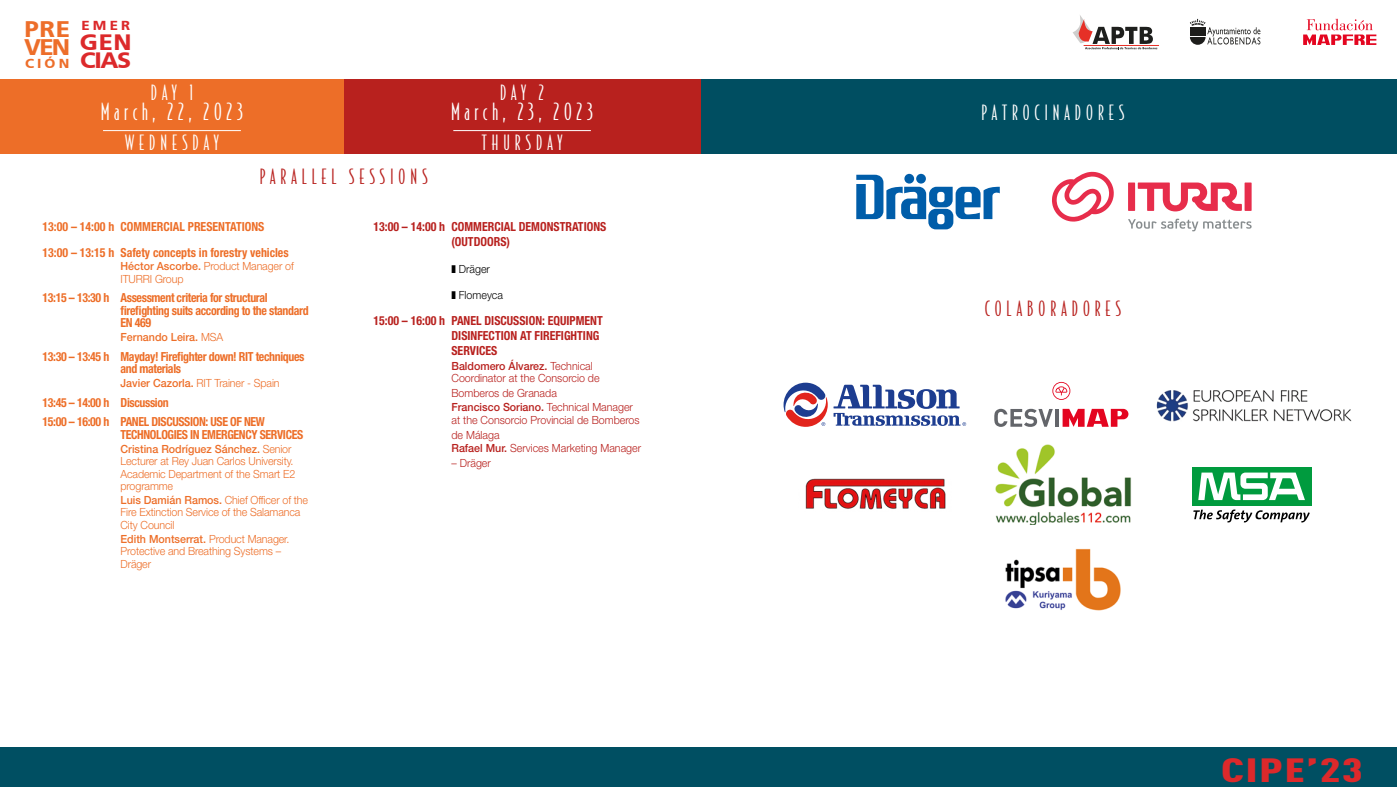
<style>
.page{position:relative;width:1397px;height:787px;background:#fff}
.page>*{position:absolute;margin:0;border:0;box-sizing:border-box;transform-origin:0 0}
.t1{font:900 33.12px "DIN Cond";letter-spacing:.025em;color:#dc292b;scale:1.48 1}
.t2{font:700 22.75px "Doris PFC";letter-spacing:-.025em;color:#ed6e2a;scale:1.07 1}
.t3{font:300 22.5px "Bodega Sans";letter-spacing:.2em;color:#fff}
.t4{font:700 22.38px/17.5px "Doris PFC";letter-spacing:-.055em;color:#dc292b;scale:1.07 1}
.t5{font:300 20px "Bodega Sans";letter-spacing:.25em;color:#fff}
.t6{font:300 20px "Bodega Sans";letter-spacing:.25em;color:#b8211e}
.t7{font:700 13.12px "Doris PFC";color:#dc292b;scale:1.07 1}
.t8{font:700 13.12px "Doris PFC";color:#ed6e2a;scale:1.07 1}
.t9{font:700 condensed 12.5px/12.5px "Helvetica Neue LT Std";letter-spacing:-.03em;color:#ed6e28;scale:.95 1}
.t10{font:700 condensed 12.5px/15px "Helvetica Neue LT Std";color:#b8211e;scale:.95 1}
.t11{font:700 condensed 12.5px/25.6px "Helvetica Neue LT Std";color:#ed6e28;scale:.95 1}
.t12{font:300 11.25px/12.5px "Helvetica Neue LT Std";letter-spacing:-.01em;color:#ed6e28;scale:.95 1}
.t13{font:300 11.25px/12.5px "Helvetica Neue LT Std";color:#b8211e;scale:.95 1}
.t14{font:500 11.25px "Helvetica Neue LT Std";color:#ed6e28;scale:.95 1}
.t15{font:300 11.25px "Helvetica Neue LT Std";color:#000;scale:.95 1}
.s1{font-weight:500}
.s2{font-weight:300}
</style>
<div class="page">
<div style="left:0;top:747px;width:1396px;height:40px;background:#004f62"></div>
<svg style="left:1303px;top:19px;width:72px;height:26px"></svg>
<hr style="left:1083px;top:45px;width:75px;height:1px;background:#e63027">
<svg style="left:1073px;top:15px;width:84px;height:34px"></svg>
<svg style="left:1190px;top:19px;width:70px;height:26px"></svg>
<div style="left:700px;top:79px;width:696px;height:75px;background:#004e61"></div>
<div style="left:344px;top:79px;width:356px;height:75px;background:#b8211e"></div>
<div style="left:0;top:79px;width:344px;height:75px;background:#ed6e28"></div>
<hr style="left:103px;top:130px;width:138px;height:1px;background:#fff">
<hr style="left:453px;top:130px;width:137px;height:1px;background:#fff">
<svg style="left:856px;top:175px;width:143px;height:54px"></svg>
<svg style="left:1128px;top:219px;width:123px;height:12px"></svg>
<svg style="left:1052px;top:172px;width:61px;height:50px"></svg>
<svg style="left:1128px;top:182px;width:123px;height:29px"></svg>
<svg style="left:783px;top:382px;width:183px;height:45px"></svg>
<img style="left:1156px;top:390px;width:195px;height:32px">
<svg style="left:994px;top:409px;width:58px;height:18px"></svg>
<svg style="left:1055px;top:409px;width:3px;height:18px"></svg>
<svg style="left:1062px;top:409px;width:66px;height:18px"></svg>
<svg style="left:1052px;top:382px;width:18px;height:18px"></svg>
<img style="left:805px;top:478px;width:141px;height:32px">
<img style="left:995px;top:444px;width:136px;height:80px">
<div style="left:1191px;top:467px;width:119px;height:38px;background:#009b3e"></div>
<svg style="left:1198px;top:472px;width:106px;height:28px"></svg>
<svg style="left:1193px;top:509px;width:116px;height:13px"></svg>
<img style="left:1005px;top:548px;width:116px;height:63px">
<h2 class="t2" style="left:25px;top:15px;width:44px">PRE</h2>
<h2 class="t2" style="left:24px;top:34px;width:44px">VEN</h2>
<p class="t8" style="left:25px;top:56px;width:43px">CIÓN</p>
<p class="t7" style="left:81px;top:18px;width:47px">EMER</p>
<h3 class="t4" style="left:80px;top:33px;width:50px">GEN<br>CIAS</h3>
<h3 class="t5" style="left:151px;top:80px;width:44px">DAY 1</h3>
<h3 class="t3" style="left:101px;top:98px;width:144px">March, 22, 2023</h3>
<h3 class="t5" style="left:125px;top:131px;width:95px">WEDNESDAY</h3>
<h3 class="t6" style="left:260px;top:165px;width:169px">PARALLEL SESSIONS</h3>
<h3 class="t5" style="left:500px;top:80px;width:46px">DAY 2</h3>
<h3 class="t3" style="left:451px;top:98px;width:143px">March, 23, 2023</h3>
<h3 class="t5" style="left:481px;top:131px;width:82px">THURSDAY</h3>
<p class="t11" style="left:43px;top:213px;width:260px">13:00 – 14:00 h COMMERCIAL PRESENTATIONS<br>13:00 – 13:15 h Safety concepts in forestry vehicles</p>
<p class="t12" style="left:120px;top:260px;width:184px"><span class="s1">Héctor Ascorbe.</span> Product Manager of<br>ITURRI Group</p>
<p class="t9" style="left:120px;top:291px;width:199px;text-indent:-78px">13:15 – 13:30 h Assessment criteria for structural firefighting suits according to the standard<br>EN 469</p>
<p class="t14" style="left:120px;top:330px;width:110px">Fernando Leira. <span class="s2">MSA</span></p>
<p class="t9" style="left:120px;top:350px;width:195px;text-indent:-78px">13:30 – 13:45 h Mayday! Firefighter down! RIT techniques and materials</p>
<p class="t12" style="left:120px;top:376px;width:169px"><span class="s1">Javier Cazorla.</span> RIT Trainer - Spain</p>
<p class="t9" style="left:43px;top:392px;width:235px;line-height:19.6px">13:45 – 14:00 h Discussion<br>15:00 – 16:00 h PANEL DISCUSSION: USE OF NEW</p>
<p class="t9" style="left:120px;top:428px;width:194px">TECHNOLOGIES IN EMERGENCY SERVICES</p>
<p class="t12" style="left:120px;top:442px;width:185px"><span class="s1">Cristina Rodríguez Sánchez.</span> Senior<br>Lecturer at Rey Juan Carlos University.<br>Academic Department of the Smart E2 programme</p>
<p class="t12" style="left:120px;top:493px;width:199px"><span class="s1">Luis Damián Ramos.</span> Chief Officer of the<br>Fire Extinction Service of the Salamanca<br>City Council</p>
<p class="t12" style="left:120px;top:532px;width:179px"><span class="s1">Edith Montserrat.</span> Product Manager.<br>Protective and Breathing Systems –<br>Dräger</p>
<p class="t10" style="left:451px;top:219px;width:164px;text-indent:-78px">13:00 – 14:00 h COMMERCIAL DEMONSTRATIONS (OUTDOORS)</p>
<p class="t15" style="left:451px;top:262px;width:42px">❚ Dräger</p>
<p class="t15" style="left:451px;top:288px;width:56px">❚ Flomeyca</p>
<p class="t10" style="left:451px;top:313px;width:161px;text-indent:-78px">15:00 – 16:00 h PANEL DISCUSSION: EQUIPMENT<br>DISINFECTION AT FIREFIGHTING<br>SERVICES</p>
<p class="t13" style="left:451px;top:359px;width:157px"><span class="s1">Baldomero Álvarez.</span> Technical<br>Coordinator at the Consorcio de</p>
<p class="t13" style="left:451px;top:386px;width:192px;line-height:13.8px">Bomberos de Granada<br><span class="s1">Francisco Soriano.</span> Technical Manager</p>
<p class="t13" style="left:451px;top:412px;width:200px;line-height:15px">at the Consorcio Provincial de Bomberos de Málaga</p>
<p class="t13" style="left:451px;top:442px;width:201px"><span class="s1">Rafael Mur.</span> Services Marketing Manager</p>
<p class="t13" style="left:451px;top:457px;width:43px">– Dräger</p>
<h3 class="t5" style="left:981px;top:101px;width:144px">PATROCINADORES</h3>
<h3 class="t6" style="left:984px;top:297px;width:138px">COLABORADORES</h3>
<h1 class="t1" style="left:1220px;top:749px;width:97px">CIPE’23</h1>
</div>
